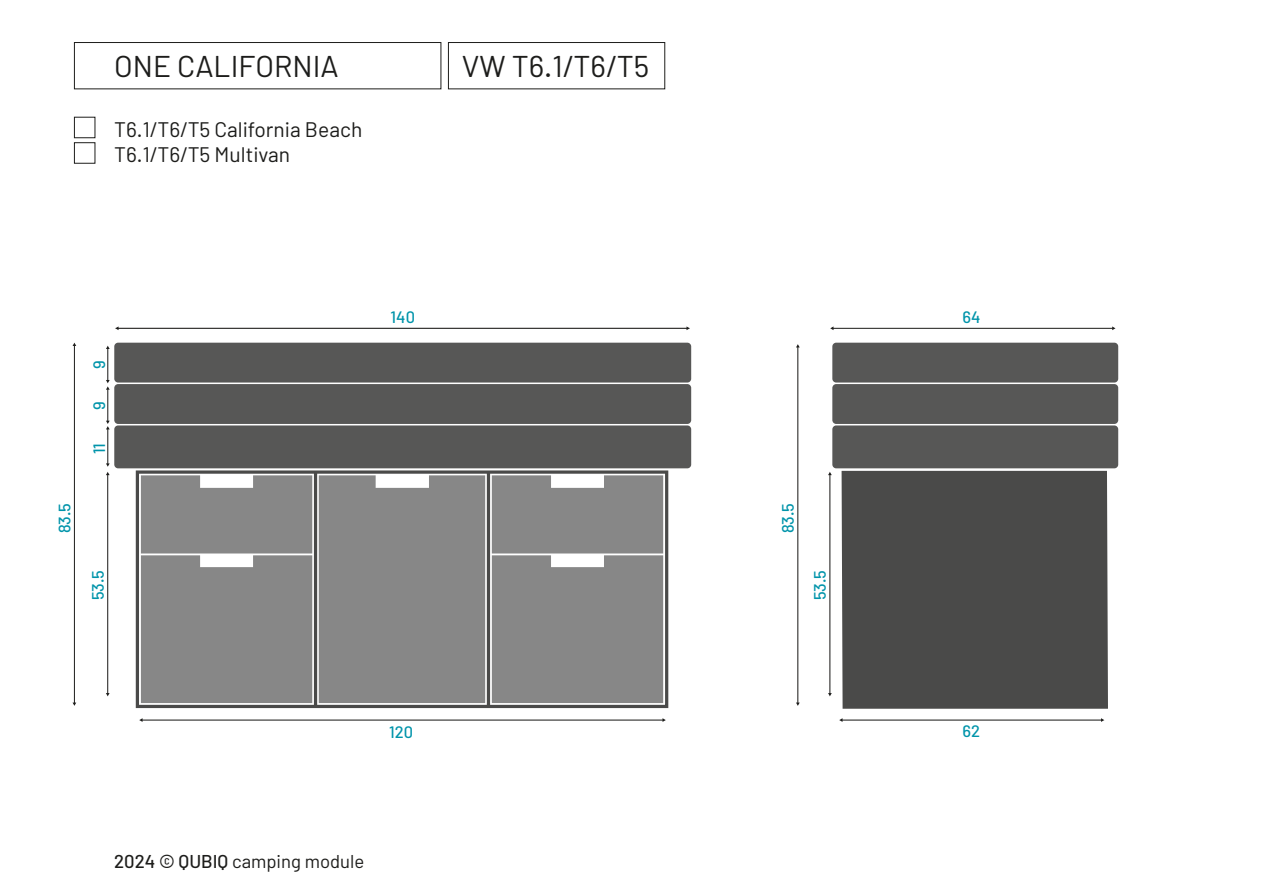
<style>
.page{position:relative;width:1263px;height:893px;background:#fff}
.page>*{position:absolute;margin:0;border:0;box-sizing:border-box;transform-origin:0 0}
.t1{font:30px "Barlow";color:#1d1d1b}
.t2{font:21px/25.2px "Barlow";color:#1d1d1b}
.t3{font:18.6px "Barlow";color:#1d1d1b}
.t4{font:500 16.5px "Barlow";color:#0094aa}
.s1{font-weight:500}
</style>
<div class="page">
<div style="left:74px;top:117px;width:21px;height:21px;border:1px solid #1d1d1b"></div>
<div style="left:74px;top:142px;width:21px;height:22px;border:1px solid #1d1d1b"></div>
<div style="left:448px;top:42px;width:217px;height:47px;border:1px solid #1d1d1b"></div>
<div style="left:74px;top:42px;width:367px;height:47px;border:1px solid #1d1d1b"></div>
<hr style="left:842px;top:720px;width:259px;height:1px;background:#1d1d1b">
<hr style="left:833px;top:328px;width:280px;height:1px;background:#1d1d1b">
<hr style="left:108px;top:429px;width:1px;height:35px;background:#1d1d1b">
<hr style="left:108px;top:389px;width:1px;height:32px;background:#1d1d1b">
<svg style="left:106px;top:421px;width:4px;height:8px"></svg>
<hr style="left:108px;top:348px;width:1px;height:32px;background:#1d1d1b">
<svg style="left:106px;top:380px;width:4px;height:10px"></svg>
<hr style="left:798px;top:347px;width:1px;height:356px;background:#1d1d1b">
<hr style="left:74px;top:345px;width:1px;height:358px;background:#1d1d1b">
<hr style="left:830px;top:475px;width:1px;height:219px;background:#1d1d1b">
<hr style="left:107px;top:475px;width:1px;height:219px;background:#1d1d1b">
<svg style="left:106px;top:463px;width:4px;height:12px"></svg>
<hr style="left:142px;top:720px;width:521px;height:1px;background:#1d1d1b">
<svg style="left:139px;top:718px;width:4px;height:4px"></svg>
<svg style="left:662px;top:718px;width:4px;height:4px"></svg>
<div style="left:841px;top:470px;width:267px;height:239px;background:#4a4a49"></div>
<div style="left:114px;top:384px;width:577px;height:40px;background:#575756;border-radius:4px"></div>
<div style="left:114px;top:343px;width:577px;height:40px;background:#575756;border-radius:4px"></div>
<div style="left:114px;top:425px;width:577px;height:43px;background:#575756;border-radius:4px"></div>
<hr style="left:118px;top:328px;width:569px;height:1px;background:#1d1d1b">
<svg style="left:115px;top:326px;width:4px;height:4px"></svg>
<svg style="left:686px;top:326px;width:4px;height:4px"></svg>
<div style="left:832px;top:384px;width:286px;height:40px;background:#575756;border-radius:4px"></div>
<div style="left:832px;top:343px;width:286px;height:40px;background:#575756;border-radius:4px"></div>
<div style="left:832px;top:425px;width:286px;height:43px;background:#575756;border-radius:4px"></div>
<svg style="left:135px;top:470px;width:534px;height:239px;background:#909090"></svg>
<hr style="left:487px;top:472px;width:3px;height:234px;background:#4a4a49">
<hr style="left:314px;top:472px;width:3px;height:234px;background:#4a4a49">
<div style="left:492px;top:475px;width:171px;height:228px;background:#878787"></div>
<h1 class="t1" style="left:114px;top:48px;width:226px">ONE CALIFORNIA</h1>
<h1 class="t1" style="left:462px;top:48px;width:189px">VW T6.1/T6/T5</h1>
<p class="t2" style="left:114px;top:116px;width:250px">T6.1/T6/T5 California Beach<br>T6.1/T6/T5 Multivan</p>
<p class="t4" style="left:89px;top:369px;width:10px;rotate:-90deg">9</p>
<p class="t4" style="left:89px;top:410px;width:10px;rotate:-90deg">9</p>
<p class="t4" style="left:89px;top:454px;width:13px;rotate:-90deg">11</p>
<p class="t4" style="left:391px;top:307px;width:26px">140</p>
<p class="t4" style="left:54px;top:533px;width:32px;rotate:-90deg">83.5</p>
<p class="t4" style="left:778px;top:533px;width:32px;rotate:-90deg">83.5</p>
<p class="t4" style="left:88px;top:600px;width:32px;rotate:-90deg">53.5</p>
<p class="t4" style="left:810px;top:600px;width:32px;rotate:-90deg">53.5</p>
<p class="t4" style="left:389px;top:722px;width:25px">120</p>
<p class="t3" style="left:114px;top:849px;width:252px"><span class="s1">2024 © QUBIQ</span> camping module</p>
<p class="t4" style="left:962px;top:307px;width:20px">64</p>
<p class="t4" style="left:962px;top:721px;width:19px">62</p>
</div>
